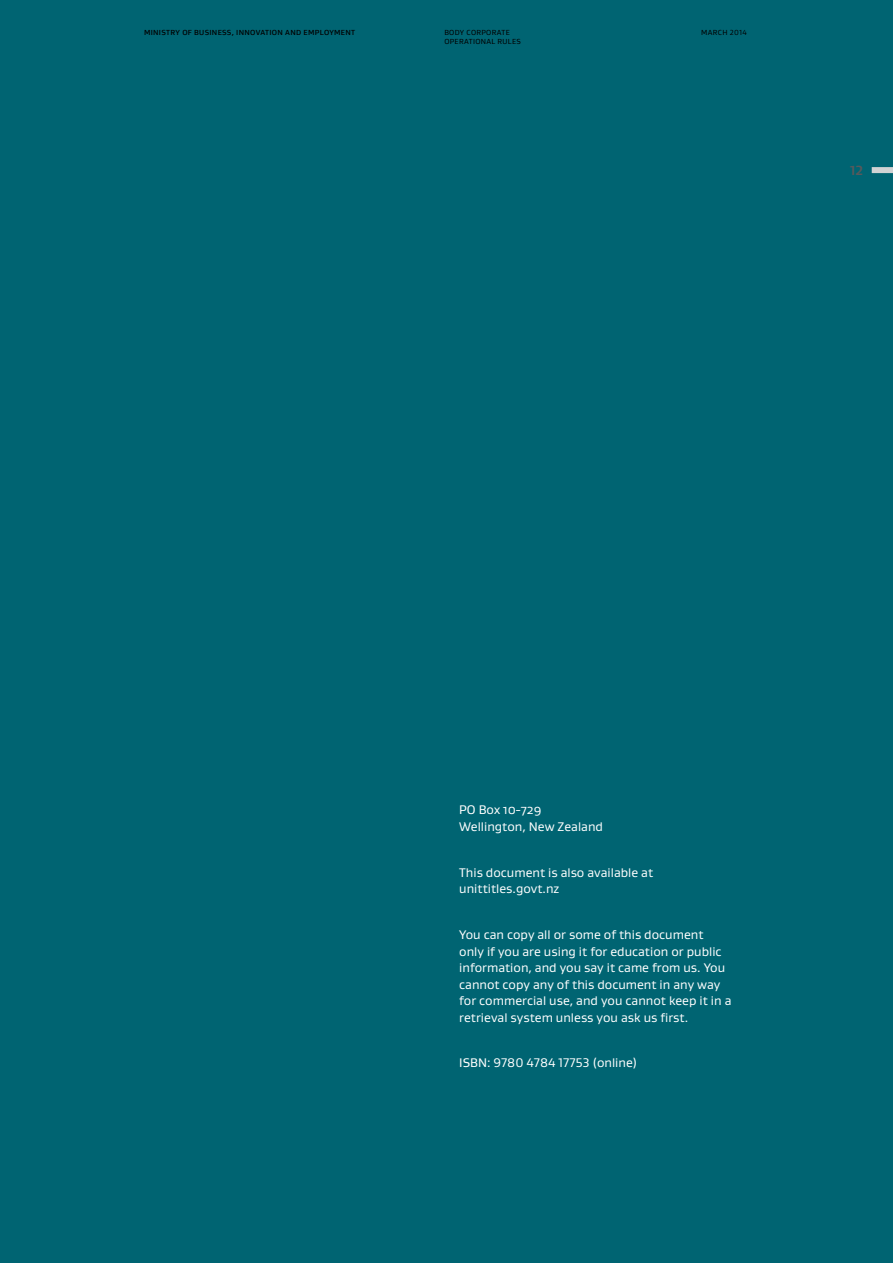
<style>
.page{position:relative;width:893px;height:1263px;background:#006472}
.page>*{position:absolute;margin:0;border:0;box-sizing:border-box;transform-origin:0 0}
.t1{font:700 13.5px "Gustan";color:#58595b}
.Body_text_Gustan{font:12.75px/16.5px "Gustan";color:#fff}
.t2{font:500 7.5px "Gustan";letter-spacing:.04em;color:#000}
.t3{font:7.5px/9px "Gustan";letter-spacing:.04em;color:#000}
</style>
<div class="page">
<div style="left:872px;top:167px;width:21px;height:6px;background:#d1d3d4"></div>
<p class="t2" style="left:144px;top:27px;width:212px">MINISTRY OF BUSINESS, INNOVATION AND EMPLOYMENT</p>
<p class="t3" style="left:444px;top:28px;width:78px">BODY CORPORATE<br>OPERATIONAL RULES</p>
<p class="t3" style="left:701px;top:28px;width:47px">MARCH 2014</p>
<p class="t1" style="left:850px;top:161px;width:15px">12</p>
<p class="Body_text_Gustan" style="left:459px;top:801px;width:145px">PO Box 10-729<br>Wellington, New Zealand</p>
<p class="Body_text_Gustan" style="left:459px;top:864px;width:195px">This document is also available at unittitles.govt.nz</p>
<p class="Body_text_Gustan" style="left:459px;top:926px;width:274px">You can copy all or some of this document only if you are using it for education or public information, and you say it came from us. You cannot copy any of this document in any way for commercial use, and you cannot keep it in a retrieval system unless you ask us first.</p>
<p class="Body_text_Gustan" style="left:459px;top:1054px;width:179px">ISBN: 9780 4784 17753 (online)</p>
</div>
